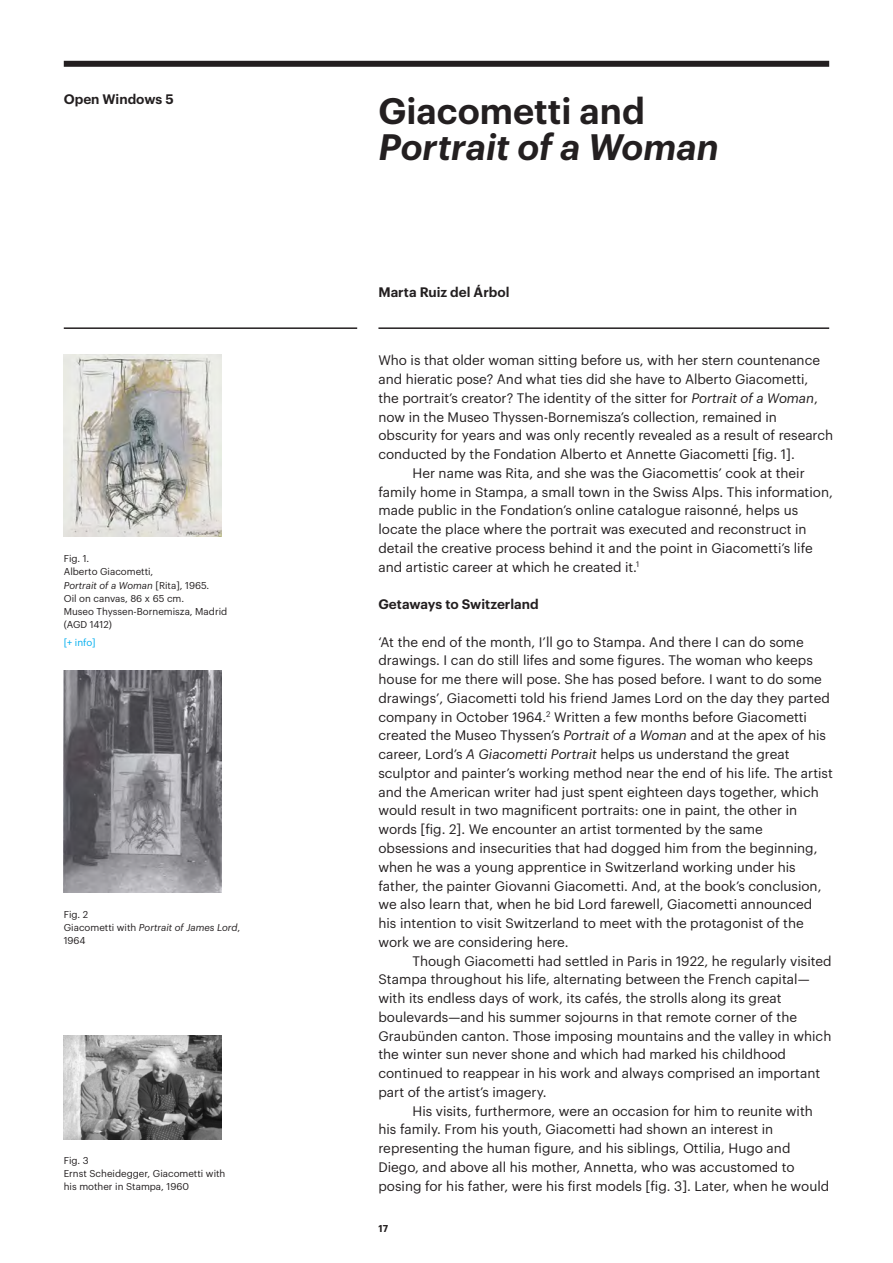
<style>
.page{position:relative;width:893px;height:1263px;background:#fff}
.page>*{position:absolute;margin:0;border:0;box-sizing:border-box;transform-origin:0 0}
.t1{font:italic 600 36px "Graphik";color:#231f20}
.t2{font:600 36px "Graphik";color:#231f20}
.t3{font:13.5px/18.8px "Graphik";color:#231f20}
.t4{font:600 13.5px "Graphik";color:#231f20}
.t5{font:9.75px/13.2px "Graphik";color:#231f20}
.t6{font:9.75px "Graphik";color:#00aeef}
.t7{font:600 9.75px "Graphik";color:#231f20}
.s1{font-style:italic}
</style>
<div class="page">
<div style="left:64px;top:61px;width:765px;height:6px;background:#231f20"></div>
<hr style="left:378px;top:327px;width:451px;height:2px;background:#231f20">
<hr style="left:64px;top:327px;width:293px;height:2px;background:#231f20">
<img style="left:64px;top:354px;width:157px;height:182px">
<img style="left:64px;top:671px;width:157px;height:222px">
<img style="left:64px;top:1035px;width:157px;height:104px">
<p class="t4" style="left:64px;top:89px;width:111px">Open Windows 5</p>
<p class="t5" style="left:64px;top:551px;width:165px">Fig. 1.<br>Alberto Giacometti,<br><span class="s1">Portrait of a Woman</span> [Rita], 1965.<br>Oil on canvas, 86 x 65 cm.<br>Museo Thyssen-Bornemisza, Madrid (AGD 1412)</p>
<p class="t6" style="left:64px;top:635px;width:33px">[+ info]</p>
<p class="t5" style="left:64px;top:907px;width:178px">Fig. 2<br>Giacometti with <span class="s1">Portrait of James Lord</span>,<br>1964</p>
<p class="t5" style="left:64px;top:1153px;width:163px">Fig. 3<br>Ernst Scheidegger, Giacometti with his mother in Stampa, 1960</p>
<h1 class="t2" style="left:378px;top:83px;width:268px">Giacometti and</h1>
<h1 class="t1" style="left:378px;top:119px;width:342px">Portrait of a Woman</h1>
<p class="t4" style="left:378px;top:282px;width:133px">Marta Ruiz del Árbol</p>
<p class="t3" style="left:378px;top:350px;width:443px">Who is that older woman sitting before us, with her stern countenance</p>
<p class="t3" style="left:378px;top:369px;width:431px">and hieratic pose? And what ties did she have to Alberto Giacometti,</p>
<p class="t3" style="left:378px;top:387px;width:441px">the portrait’s creator? The identity of the sitter for <span class="s1">Portrait of a Woman</span>,</p>
<p class="t3" style="left:378px;top:406px;width:400px">now in the Museo Thyssen-Bornemisza’s collection, remained in</p>
<p class="t3" style="left:378px;top:425px;width:456px">obscurity for years and was only recently revealed as a result of research</p>
<p class="t3" style="left:378px;top:444px;width:418px">conducted by the Fondation Alberto et Annette Giacometti [fig. 1].</p>
<p class="t3" style="left:412px;top:462px;width:394px">Her name was Rita, and she was the Giacomettis’ cook at their</p>
<p class="t3" style="left:378px;top:481px;width:456px">family home in Stampa, a small town in the Swiss Alps. This information,</p>
<p class="t3" style="left:378px;top:500px;width:421px">made public in the Fondation’s online catalogue raisonné, helps us</p>
<p class="t3" style="left:378px;top:519px;width:430px">locate the place where the portrait was executed and reconstruct in</p>
<p class="t3" style="left:378px;top:537px;width:436px">detail the creative process behind it and the point in Giacometti’s life</p>
<p class="t3" style="left:378px;top:556px;width:262px">and artistic career at which he created it.<sup>1</sup></p>
<p class="t4" style="left:378px;top:594px;width:162px">Getaways to Switzerland</p>
<p class="t3" style="left:378px;top:631px;width:456px">‘At the end of the month, I’ll go to Stampa. And there I can do some drawings. I can do still lifes and some figures. The woman who keeps house for me there will pose. She has posed before. I want to do some drawings’, Giacometti told his friend James Lord on the day they parted company in October 1964.<sup>2</sup> Written a few months before Giacometti created the Museo Thyssen’s <span class="s1">Portrait of a Woman</span> and at the apex of his career, Lord’s <span class="s1">A Giacometti Portrait</span> helps us understand the great sculptor and painter’s working method near the end of his life. The artist and the American writer had just spent eighteen days together, which would result in two magnificent portraits: one in paint, the other in words [fig. 2]. We encounter an artist tormented by the same obsessions and insecurities that had dogged him from the beginning, when he was a young apprentice in Switzerland working under his father, the painter Giovanni Giacometti. And, at the book’s conclusion, we also learn that, when he bid Lord farewell, Giacometti announced his intention to visit Switzerland to meet with the protagonist of the work we are considering here.</p>
<p class="t3" style="left:378px;top:950px;width:455px;text-indent:34px">Though Giacometti had settled in Paris in 1922, he regularly visited Stampa throughout his life, alternating between the French capital— with its endless days of work, its cafés, the strolls along its great boulevards—and his summer sojourns in that remote corner of the Graubünden canton. Those imposing mountains and the valley in which the winter sun never shone and which had marked his childhood continued to reappear in his work and always comprised an important part of the artist’s imagery.</p>
<p class="t3" style="left:378px;top:1100px;width:452px;text-indent:34px">His visits, furthermore, were an occasion for him to reunite with his family. From his youth, Giacometti had shown an interest in representing the human figure, and his siblings, Ottilia, Hugo and Diego, and above all his mother, Annetta, who was accustomed to posing for his father, were his first models [fig. 3]. Later, when he would</p>
<p class="t7" style="left:378px;top:1220px;width:11px">17</p>
</div>
